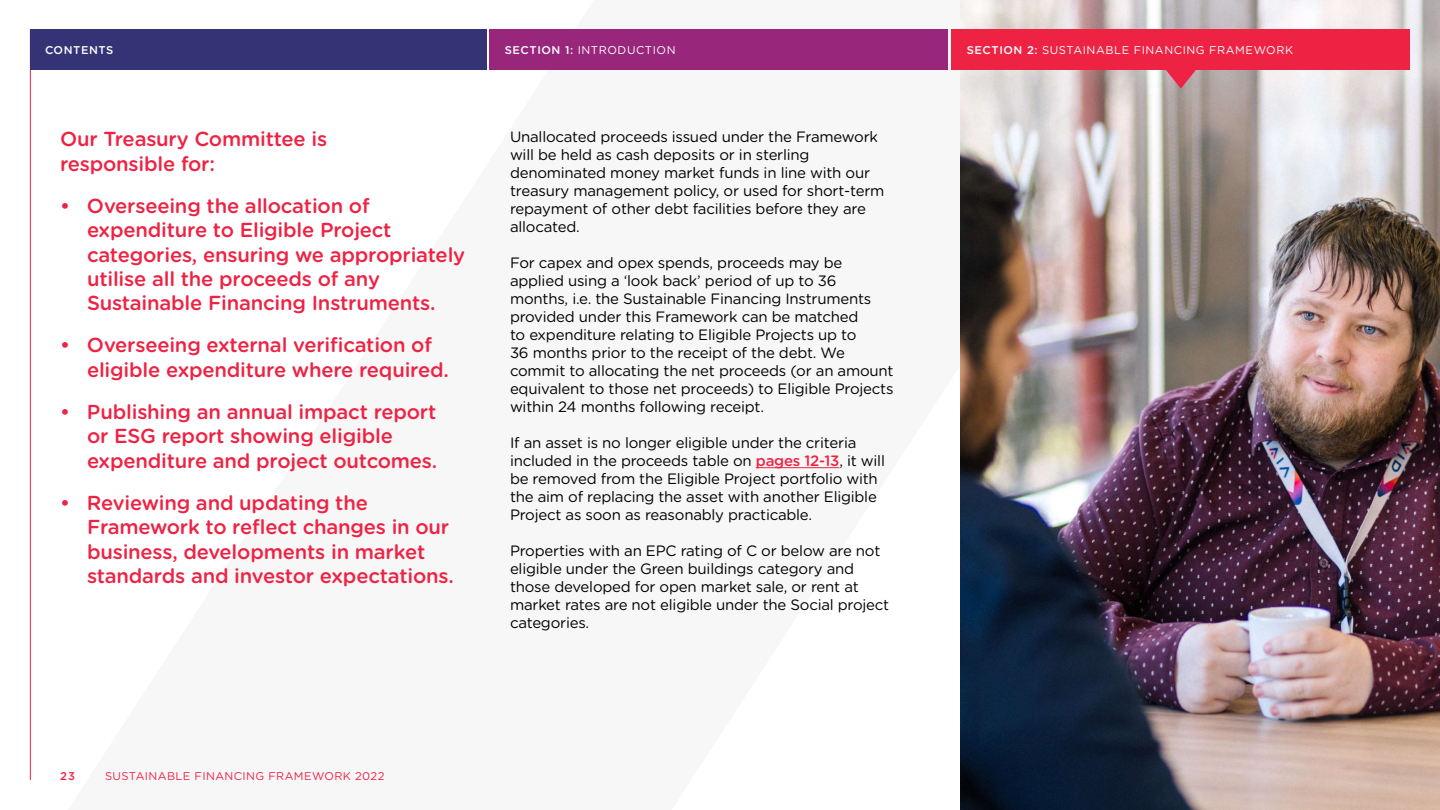
<style>
.page{position:relative;width:1440px;height:810px;background:#fff}
.page>*{position:absolute;margin:0;border:0;box-sizing:border-box;transform-origin:0 0}
.t1{font:500 20.25px/24.3px "Gotham Rounded";letter-spacing:-.01em;color:#ee2344}
.t2{font:15px/18px "Gotham Rounded";letter-spacing:-.015em;color:#000}
.t3{font:11.25px "Gotham Rounded";letter-spacing:.05em;color:#fff}
.t4{font:11.25px "Gotham Rounded";letter-spacing:.035em;color:#ee2344}
.t5{font:500 11.25px "Gotham Rounded";letter-spacing:.05em;color:#fff}
.t6{font:500 11.25px "Gotham Rounded";color:#ee2344}
.s1{font-weight:500}
.s2{font-weight:500;color:#ee2344}
</style>
<div class="page">
<img style="left:960px;top:0;width:480px;height:810px">
<hr style="left:30px;top:30px;width:1px;height:750px;background:#ee2344">
<svg style="left:1161px;top:70px;width:39px;height:19px"></svg>
<hr style="left:756px;top:467px;width:83px;height:1px;background:#ee2344">
<div style="left:30px;top:30px;width:456px;height:40px;background:#333376"></div>
<div style="left:952px;top:30px;width:458px;height:40px;background:#ee2344"></div>
<div style="left:490px;top:30px;width:458px;height:40px;background:#98277c"></div>
<p class="t5" style="left:45px;top:42px;width:70px">CONTENTS</p>
<p class="t3" style="left:505px;top:43px;width:172px"><span class="s1">SECTION 1:</span> INTRODUCTION</p>
<p class="t3" style="left:967px;top:43px;width:328px"><span class="s1">SECTION 2:</span> SUSTAINABLE FINANCING FRAMEWORK</p>
<h1 class="t1" style="left:60px;top:126px;width:269px">Our Treasury Committee is responsible for:</h1>
<h1 class="t1" style="left:87px;top:193px;width:380px;text-indent:-27px">• Overseeing the allocation of expenditure to Eligible Project categories, ensuring we appropriately utilise all the proceeds of any Sustainable Financing Instruments.</h1>
<h1 class="t1" style="left:87px;top:332px;width:363px;text-indent:-27px">• Overseeing external verification of eligible expenditure where required.</h1>
<h1 class="t1" style="left:87px;top:399px;width:352px;text-indent:-27px">• Publishing an annual impact report or ESG report showing eligible expenditure and project outcomes.</h1>
<h1 class="t1" style="left:87px;top:490px;width:368px;text-indent:-27px">• Reviewing and updating the Framework to reflect changes in our business, developments in market standards and investor expectations.</h1>
<p class="t2" style="left:510px;top:127px;width:376px">Unallocated proceeds issued under the Framework will be held as cash deposits or in sterling denominated money market funds in line with our treasury management policy, or used for short-term repayment of other debt facilities before they are allocated.</p>
<p class="t2" style="left:510px;top:253px;width:385px">For capex and opex spends, proceeds may be applied using a ‘look back’ period of up to 36 months, i.e. the Sustainable Financing Instruments provided under this Framework can be matched<br>to expenditure relating to Eligible Projects up to<br>36 months prior to the receipt of the debt. We commit to allocating the net proceeds (or an amount equivalent to those net proceeds) to Eligible Projects within 24 months following receipt.</p>
<p class="t2" style="left:510px;top:433px;width:376px">If an asset is no longer eligible under the criteria included in the proceeds table on <span class="s2">pages 12-13</span>, it will be removed from the Eligible Project portfolio with the aim of replacing the asset with another Eligible Project as soon as reasonably practicable.</p>
<p class="t2" style="left:510px;top:541px;width:381px">Properties with an EPC rating of C or below are not eligible under the Green buildings category and those developed for open market sale, or rent at market rates are not eligible under the Social project categories.</p>
<p class="t6" style="left:60px;top:768px;width:16px">23</p>
<p class="t4" style="left:105px;top:768px;width:281px">SUSTAINABLE FINANCING FRAMEWORK 2022</p>
</div>
